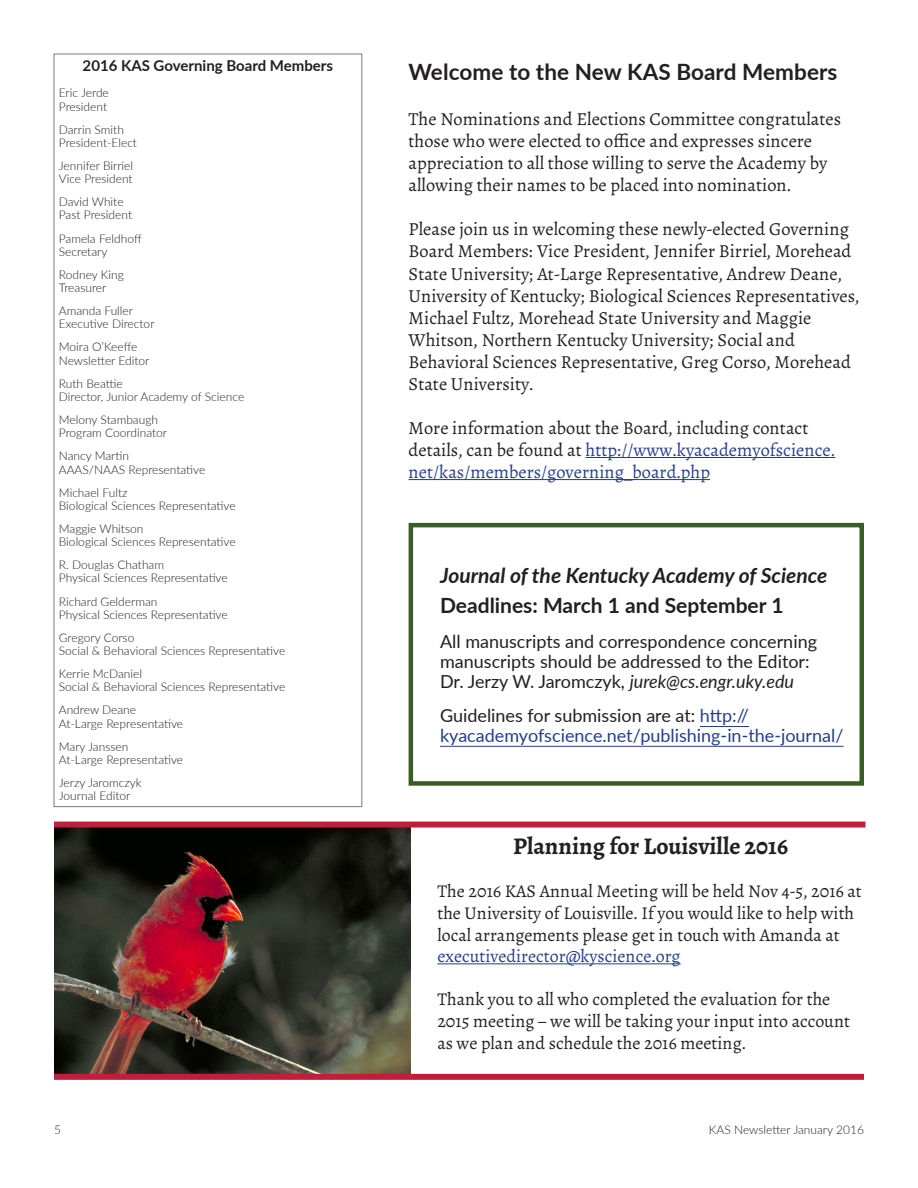
<style>
.page{position:relative;width:918px;height:1188px;background:#fff}
.page>*{position:absolute;margin:0;border:0;box-sizing:border-box;transform-origin:0 0}
.Small_Headline{font:700 24px "Alegreya";color:#231f20}
.Paragraph_Style_1{font:700 22.5px "Lato";letter-spacing:.005em;color:#231f20}
.KASBrand{font:italic 700 21px "Lato";color:#231f20}
.KASBrand-2{font:700 21px "Lato";color:#231f20}
.t1{font:18.3px/22px "Alegreya";color:#231f20}
.t2{font:18px/21.6px "Alegreya";color:#231f20}
.t3{font:18px/19.8px "Lato";color:#231f20}
.t4{font:18px/19.8px "Lato";color:#253f8e}
.t5{font:700 15px "Lato";color:#231f20}
.t6{font:300 12px/13.2px "Lato";color:#231f20}
.s1{color:#253f8e}
.s2{font-style:italic}
.s3{color:#231f20}
</style>
<div class="page">
<hr style="left:586px;top:457px;width:249px;height:1px;background:#253f8e">
<hr style="left:409px;top:479px;width:301px;height:1px;background:#253f8e">
<hr style="left:700px;top:726px;width:49px;height:1px;background:#253f8e">
<hr style="left:440px;top:746px;width:404px;height:1px;background:#253f8e">
<div style="left:409px;top:523px;width:455px;height:263px;border:4px solid #3a5d26"></div>
<img style="left:54px;top:828px;width:356px;height:246px">
<hr style="left:437px;top:963px;width:244px;height:1px;background:#253f8e">
<div style="left:54px;top:822px;width:812px;height:6px;background:#be203b"></div>
<div style="left:54px;top:1074px;width:810px;height:6px;background:#be203b"></div>
<p class="t5" style="left:83px;top:54px;width:252px">2016 KAS Governing Board Members</p>
<p class="t6" style="left:59px;top:86px;width:51px">Eric Jerde</p>
<p class="t6" style="left:59px;top:99px;width:50px">President</p>
<p class="t6" style="left:59px;top:122px;width:67px">Darrin Smith</p>
<p class="t6" style="left:59px;top:136px;width:80px">President-Elect</p>
<p class="t6" style="left:59px;top:159px;width:76px">Jennifer Birriel</p>
<p class="t6" style="left:59px;top:172px;width:75px">Vice President</p>
<p class="t6" style="left:59px;top:195px;width:66px">David White</p>
<p class="t6" style="left:59px;top:208px;width:75px">Past President</p>
<p class="t6" style="left:59px;top:231px;width:84px">Pamela Feldhoff</p>
<p class="t6" style="left:59px;top:244px;width:50px">Secretary</p>
<p class="t6" style="left:59px;top:268px;width:66px">Rodney King</p>
<p class="t6" style="left:59px;top:281px;width:49px">Treasurer</p>
<p class="t6" style="left:59px;top:304px;width:76px">Amanda Fuller</p>
<p class="t6" style="left:59px;top:317px;width:97px">Executive Director</p>
<p class="t6" style="left:59px;top:340px;width:80px">Moira O’Keeffe</p>
<p class="t6" style="left:59px;top:353px;width:92px">Newsletter Editor</p>
<p class="t6" style="left:59px;top:376px;width:66px">Ruth Beattie</p>
<p class="t6" style="left:59px;top:390px;width:187px">Director, Junior Academy of Science</p>
<p class="t6" style="left:59px;top:413px;width:101px">Melony Stambaugh</p>
<p class="t6" style="left:59px;top:426px;width:110px">Program Coordinator</p>
<p class="t6" style="left:59px;top:449px;width:72px">Nancy Martin</p>
<p class="t6" style="left:59px;top:462px;width:148px">AAAS/NAAS Representative</p>
<p class="t6" style="left:59px;top:485px;width:70px">Michael Fultz</p>
<p class="t6" style="left:59px;top:499px;width:178px">Biological Sciences Representative</p>
<p class="t6" style="left:59px;top:522px;width:86px">Maggie Whitson</p>
<p class="t6" style="left:59px;top:535px;width:178px">Biological Sciences Representative</p>
<p class="t6" style="left:59px;top:558px;width:107px">R. Douglas Chatham</p>
<p class="t6" style="left:59px;top:571px;width:170px">Physical Sciences Representative</p>
<p class="t6" style="left:59px;top:594px;width:170px">Richard Gelderman<br>Physical Sciences Representative</p>
<p class="t6" style="left:59px;top:631px;width:77px">Gregory Corso</p>
<p class="t6" style="left:59px;top:644px;width:228px">Social &amp; Behavioral Sciences Representative</p>
<p class="t6" style="left:59px;top:667px;width:228px">Kerrie McDaniel<br>Social &amp; Behavioral Sciences Representative</p>
<p class="t6" style="left:59px;top:703px;width:126px">Andrew Deane<br>At-Large Representative</p>
<p class="t6" style="left:59px;top:739px;width:71px">Mary Janssen</p>
<p class="t6" style="left:59px;top:753px;width:126px">At-Large Representative</p>
<p class="t6" style="left:59px;top:776px;width:84px">Jerzy Jaromczyk</p>
<p class="t6" style="left:59px;top:789px;width:73px">Journal Editor</p>
<p class="Paragraph_Style_1" style="left:409px;top:55px;width:430px">Welcome to the New KAS Board Members</p>
<p class="t1" style="left:409px;top:108px;width:434px">The Nominations and Elections Committee congratulates those who were elected to office and expresses sincere appreciation to all those willing to serve the Academy by allowing their names to be placed into nomination.</p>
<p class="t1" style="left:409px;top:218px;width:452px">Please join us in welcoming these newly-elected Governing Board Members: Vice President, Jennifer Birriel, Morehead State University; At-Large Representative, Andrew Deane, University of Kentucky; Biological Sciences Representatives, Michael Fultz, Morehead State University and Maggie Whitson, Northern Kentucky University; Social and Behavioral Sciences Representative, Greg Corso, Morehead State University.</p>
<p class="t1" style="left:409px;top:417px;width:428px">More information about the Board, including contact details, can be found at <span class="s1">http://www.kyacademyofscience. net/kas/members/governing_board.php</span></p>
<p class="KASBrand" style="left:440px;top:560px;width:389px">Journal of the Kentucky Academy of Science</p>
<p class="KASBrand-2" style="left:440px;top:590px;width:345px">Deadlines: March 1 and September 1</p>
<p class="t3" style="left:440px;top:631px;width:378px">All manuscripts and correspondence concerning manuscripts should be addressed to the Editor:<br>Dr. Jerzy W. Jaromczyk, <span class="s2">jurek@cs.engr.uky.edu</span></p>
<p class="t4" style="left:440px;top:705px;width:405px"><span class="s3">Guidelines for submission are at:</span> http:// kyacademyofscience.net/publishing-in-the-journal/</p>
<p class="Small_Headline" style="left:513px;top:831px;width:276px">Planning for Louisville 2016</p>
<p class="t2" style="left:437px;top:881px;width:426px">The 2016 KAS Annual Meeting will be held Nov 4-5, 2016 at the University of Louisville. If you would like to help with local arrangements please get in touch with Amanda at <span class="s1">executivedirector@kyscience.org</span></p>
<p class="t2" style="left:437px;top:989px;width:414px">Thank you to all who completed the evaluation for the<br>2015 meeting – we will be taking your input into account as we plan and schedule the 2016 meeting.</p>
<p class="t6" style="left:54px;top:1123px;width:8px">5</p>
<p class="t6" style="left:709px;top:1123px;width:157px">KAS Newsletter January 2016</p>
</div>
